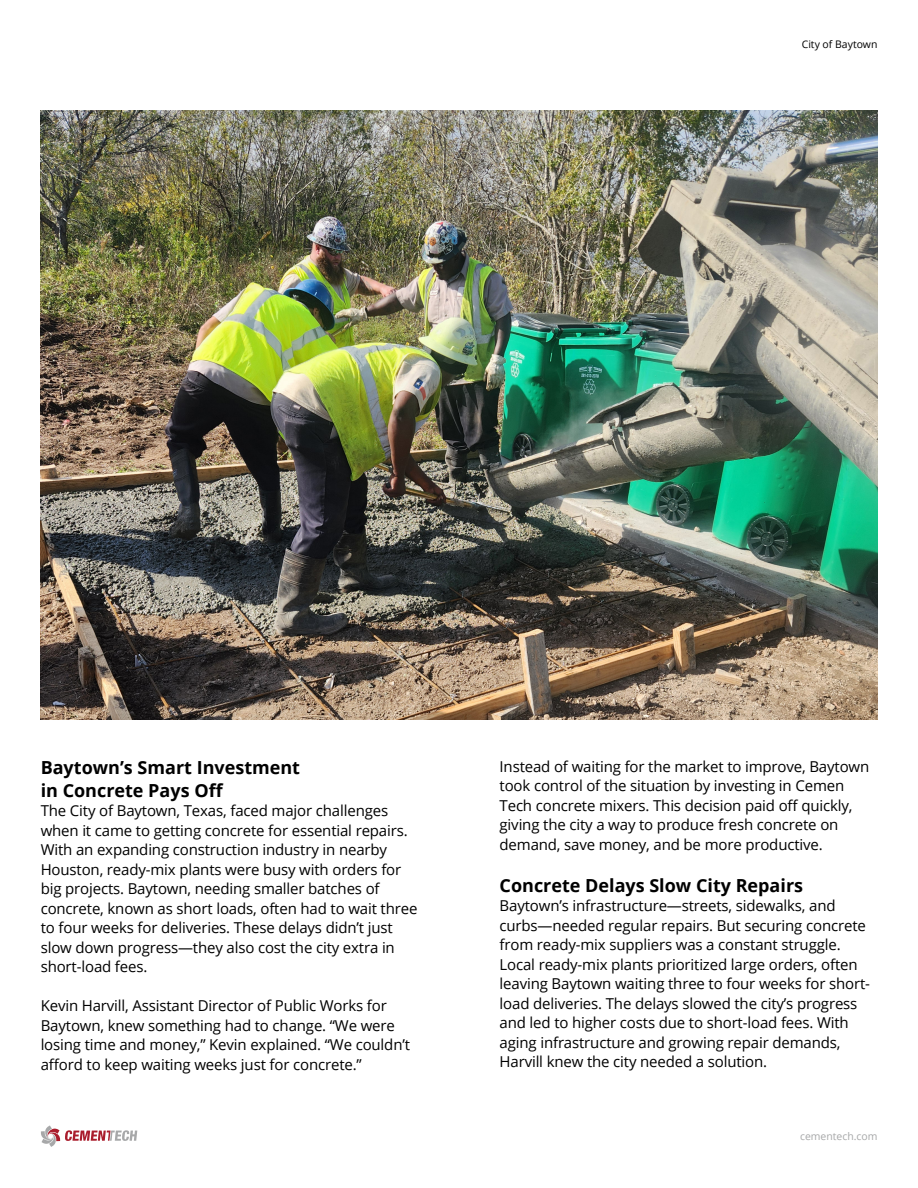
<style>
.page{position:relative;width:918px;height:1188px;background:#fff}
.page>*{position:absolute;margin:0;border:0;box-sizing:border-box;transform-origin:0 0}
.t1{font:700 18px/22.5px "Open Sans";color:#000}
.t2{font:15px/19.5px "Open Sans";letter-spacing:-.01em;color:#000}
.t3{font:10.5px "Open Sans";color:#000}
.t4{font:10.5px "Open Sans";color:#a7a8a9}
</style>
<div class="page">
<img style="left:40px;top:110px;width:838px;height:610px">
<svg style="left:41px;top:1126px;width:96px;height:21px"></svg>
<p class="t3" style="left:802px;top:37px;width:77px">City of Baytown</p>
<p class="t1" style="left:41px;top:756px;width:261px">Baytown’s Smart Investment in Concrete Pays Off</p>
<p class="t2" style="left:41px;top:801px;width:378px">The City of Baytown, Texas, faced major challenges when it came to getting concrete for essential repairs.<br>With an expanding construction industry in nearby Houston, ready-mix plants were busy with orders for big projects. Baytown, needing smaller batches of concrete, known as short loads, often had to wait three to four weeks for deliveries. These delays didn’t just slow down progress—they also cost the city extra in short-load fees.</p>
<p class="t2" style="left:41px;top:996px;width:371px">Kevin Harvill, Assistant Director of Public Works for Baytown, knew something had to change. “We were losing time and money,” Kevin explained. “We couldn’t afford to keep waiting weeks just for concrete.”</p>
<p class="t2" style="left:500px;top:756px;width:371px">Instead of waiting for the market to improve, Baytown took control of the situation by investing in Cemen Tech concrete mixers. This decision paid off quickly, giving the city a way to produce fresh concrete on demand, save money, and be more productive.</p>
<p class="t1" style="left:500px;top:874px;width:305px">Concrete Delays Slow City Repairs</p>
<p class="t2" style="left:500px;top:896px;width:372px">Baytown’s infrastructure—streets, sidewalks, and curbs—needed regular repairs. But securing concrete from ready-mix suppliers was a constant struggle.<br>Local ready-mix plants prioritized large orders, often leaving Baytown waiting three to four weeks for short&shy;load deliveries. The delays slowed the city’s progress and led to higher costs due to short-load fees. With aging infrastructure and growing repair demands, Harvill knew the city needed a solution.</p>
<p class="t4" style="left:800px;top:1129px;width:79px">cementech.com</p>
</div>
